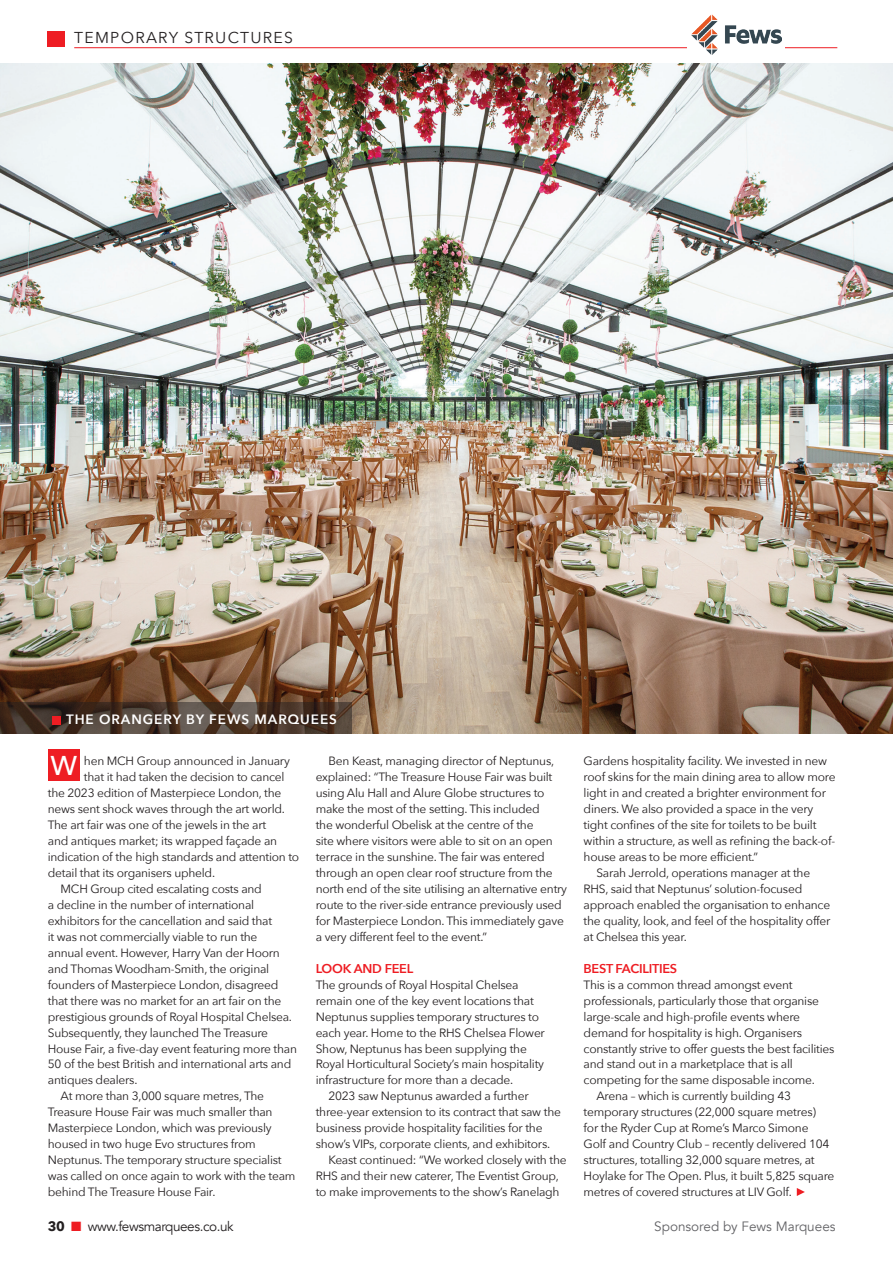
<style>
.page{position:relative;width:893px;height:1263px;background:#fff}
.page>*{position:absolute;margin:0;border:0;box-sizing:border-box;transform-origin:0 0}
.t1{font:500 27.15px "Avenir Next";color:#fff}
.t2{font:15.75px "Avenir Next";letter-spacing:.08em;color:#231f20}
.t3{font:13.5px "Avenir";letter-spacing:-.03em;color:#231f20}
.crosshead{font:600 13.5px "Avenir Next";letter-spacing:.07em;color:#fff}
.t4{font:13.5px "Avenir";color:#636366}
.crosshead-2{font:600 12.75px "Avenir Next";letter-spacing:-.02em;color:#ee1d23}
.standout_body_copy{font:12px/15.9px "Avenir Next";letter-spacing:-.02em;color:#231f20}
.s1{font-family:"Avenir Next";font-weight:700}
.s2{color:#ee1d23}
</style>
<div class="page">
<hr style="left:74px;top:47px;width:763px;height:1px;background:#ee1d23">
<div style="left:48px;top:31px;width:17px;height:16px;background:#ee1d23"></div>
<div style="left:687px;top:11px;width:97px;height:46px;background:#fff"></div>
<img style="left:691px;top:14px;width:90px;height:41px">
<svg style="left:797px;top:1188px;width:8px;height:8px"></svg>
<div style="left:48px;top:749px;width:32px;height:32px;background:#ee1d23"></div>
<img style="left:0;top:64px;width:893px;height:669px">
<svg style="left:0;top:702px;width:352px;height:31px;background:#4a382d"></svg>
<div style="left:53px;top:716px;width:8px;height:8px;background:#ee1d23"></div>
<h2 class="t2" style="left:74px;top:24px;width:220px">TEMPORARY STRUCTURES</h2>
<p class="crosshead" style="left:66px;top:708px;width:272px">THE ORANGERY BY FEWS MARQUEES</p>
<p class="t1" style="left:51px;top:742px;width:28px">W</p>
<p class="standout_body_copy" style="left:84px;top:753px;width:207px">hen MCH Group announced in January</p>
<p class="standout_body_copy" style="left:84px;top:769px;width:202px">that it had taken the decision to cancel</p>
<p class="standout_body_copy" style="left:48px;top:785px;width:235px">the 2023 edition of Masterpiece London, the</p>
<p class="standout_body_copy" style="left:48px;top:801px;width:239px">news sent shock waves through the art world.</p>
<p class="standout_body_copy" style="left:48px;top:816px;width:220px">The art fair was one of the jewels in the art</p>
<p class="standout_body_copy" style="left:48px;top:832px;width:231px">and antiques market; its wrapped façade an</p>
<p class="standout_body_copy" style="left:48px;top:848px;width:253px">indication of the high standards and attention to</p>
<p class="standout_body_copy" style="left:48px;top:864px;width:169px">detail that its organisers upheld.</p>
<p class="standout_body_copy" style="left:48px;top:880px;width:251px;text-indent:13px">MCH Group cited escalating costs and<br>a decline in the number of international exhibitors for the cancellation and said that<br>it was not commercially viable to run the<br>annual event. However, Harry Van der Hoorn and Thomas Woodham-Smith, the original founders of Masterpiece London, disagreed that there was no market for an art fair on the prestigious grounds of Royal Hospital Chelsea.<br>Subsequently, they launched The Treasure House Fair, a five-day event featuring more than 50 of the best British and international arts and antiques dealers.</p>
<p class="standout_body_copy" style="left:48px;top:1088px;width:249px;text-indent:13px">At more than 3,000 square metres, The Treasure House Fair was much smaller than Masterpiece London, which was previously housed in two huge Evo structures from Neptunus. The temporary structure specialist was called on once again to work with the team behind The Treasure House Fair.</p>
<p class="standout_body_copy" style="left:316px;top:753px;width:253px;text-indent:13px">Ben Keast, managing director of Neptunus, explained: “The Treasure House Fair was built using Alu Hall and Alure Globe structures to make the most of the setting. This included<br>the wonderful Obelisk at the centre of the<br>site where visitors were able to sit on an open terrace in the sunshine. The fair was entered through an open clear roof structure from the north end of the site utilising an alternative entry route to the river-side entrance previously used for Masterpiece London. This immediately gave a very different feel to the event.”</p>
<p class="crosshead-2" style="left:316px;top:957px;width:99px">LOOK AND FEEL</p>
<p class="standout_body_copy" style="left:316px;top:976px;width:231px">The grounds of Royal Hospital Chelsea remain one of the key event locations that Neptunus supplies temporary structures to each year. Home to the RHS Chelsea Flower Show, Neptunus has been supplying the Royal Horticultural Society’s main hospitality infrastructure for more than a decade.</p>
<p class="standout_body_copy" style="left:316px;top:1088px;width:247px;text-indent:13px">2023 saw Neptunus awarded a further three-year extension to its contract that saw the business provide hospitality facilities for the show’s VIPs, corporate clients, and exhibitors.</p>
<p class="standout_body_copy" style="left:316px;top:1151px;width:252px;text-indent:13px">Keast continued: “We worked closely with the<br>RHS and their new caterer, The Eventist Group, to make improvements to the show’s Ranelagh</p>
<p class="standout_body_copy" style="left:584px;top:753px;width:253px">Gardens hospitality facility. We invested in new roof skins for the main dining area to allow more light in and created a brighter environment for diners. We also provided a space in the very tight confines of the site for toilets to be built within a structure, as well as refining the back-of&shy;house areas to be more efficient.”</p>
<p class="standout_body_copy" style="left:584px;top:864px;width:248px;text-indent:13px">Sarah Jerrold, operations manager at the RHS, said that Neptunus’ solution-focused approach enabled the organisation to enhance the quality, look, and feel of the hospitality offer at Chelsea this year.</p>
<p class="crosshead-2" style="left:584px;top:957px;width:95px">BEST FACILITIES</p>
<p class="standout_body_copy" style="left:584px;top:976px;width:252px">This is a common thread amongst event professionals, particularly those that organise large-scale and high-profile events where demand for hospitality is high. Organisers constantly strive to offer guests the best facilities and stand out in a marketplace that is all competing for the same disposable income.</p>
<p class="standout_body_copy" style="left:584px;top:1088px;width:252px;text-indent:13px">Arena – which is currently building 43 temporary structures (22,000 square metres)<br>for the Ryder Cup at Rome’s Marco Simone<br>Golf and Country Club – recently delivered 104 structures, totalling 32,000 square metres, at Hoylake for The Open. Plus, it built 5,825 square metres of covered structures at LIV Golf.</p>
<p class="t3" style="left:48px;top:1218px;width:187px"><span class="s1">30</span> <span class="s2">■</span> www.fewsmarquees.co.uk</p>
<p class="t4" style="left:654px;top:1218px;width:183px">Sponsored by Fews Marquees</p>
</div>
